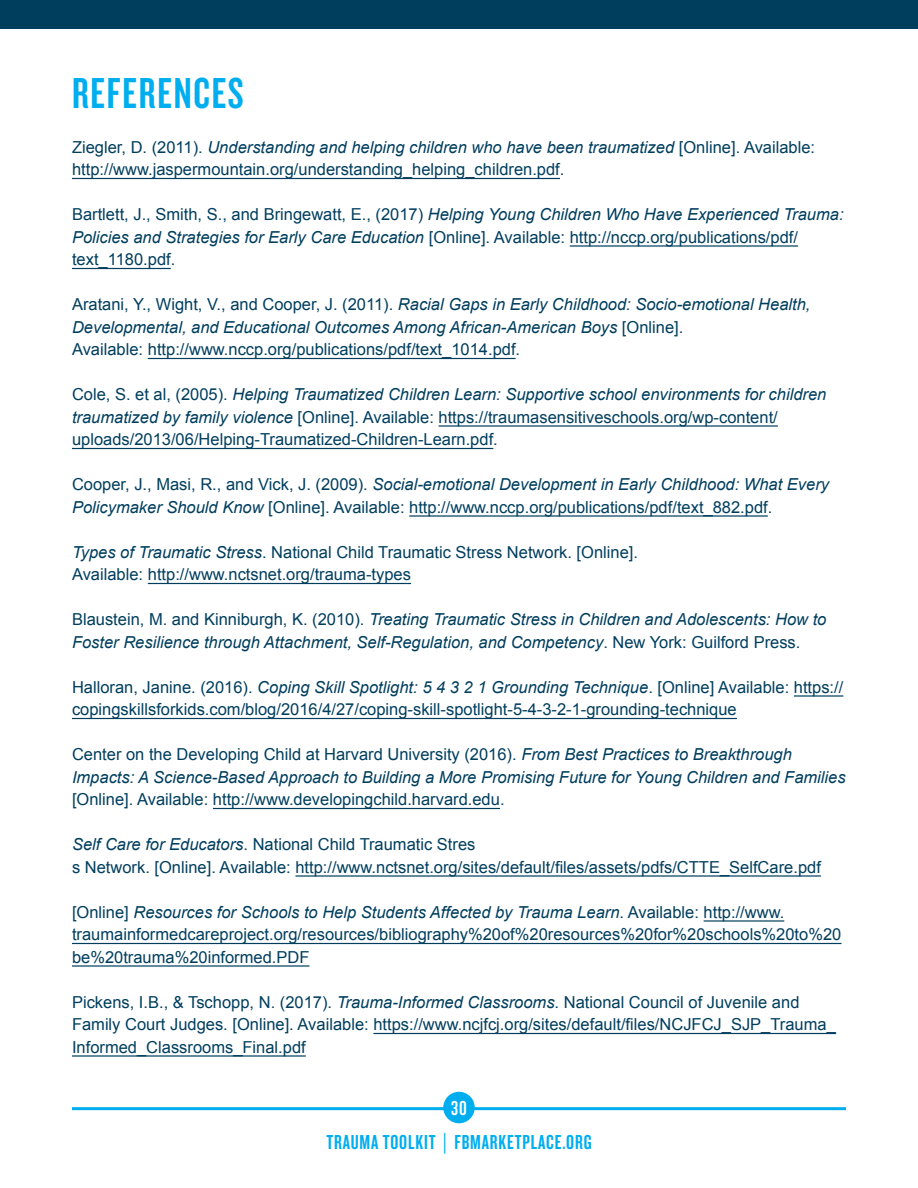
<style>
.page{position:relative;width:918px;height:1188px;background:#fff}
.page>*{position:absolute;margin:0;border:0;box-sizing:border-box;transform-origin:0 0}
.t1{font:45px "Knockout 48 Featherweight";letter-spacing:.04em;color:#00aeef}
.t2{font:21px "Knockout 48 Featherweight";letter-spacing:.04em;color:#00aeef}
.t3{font:21px "Knockout 48 Featherweight";color:#fff}
.t4{font:16.5px/22.5px "Arial";color:#003e5e}
.t5{font:italic 16.5px/22.5px "Arial";color:#003e5e}
.s1{font-style:italic}
.s2{font-style:normal}
.s3{font-size:26.25px}
</style>
<div class="page">
<hr style="left:72px;top:1107px;width:774px;height:3px;background:#00aeef">
<div style="left:443px;top:1092px;width:32px;height:31px;background:#00aeef;border-radius:50%"></div>
<div style="left:0;top:0;width:918px;height:29px;background:#003e5e"></div>
<hr style="left:72px;top:178px;width:488px;height:1px;background:#003e5e">
<hr style="left:570px;top:245px;width:228px;height:2px;background:#003e5e">
<hr style="left:72px;top:268px;width:99px;height:1px;background:#003e5e">
<hr style="left:148px;top:358px;width:368px;height:1px;background:#003e5e">
<hr style="left:439px;top:425px;width:339px;height:2px;background:#003e5e">
<hr style="left:72px;top:448px;width:421px;height:1px;background:#003e5e">
<hr style="left:409px;top:515px;width:359px;height:2px;background:#003e5e">
<hr style="left:148px;top:583px;width:263px;height:1px;background:#003e5e">
<hr style="left:794px;top:695px;width:49px;height:2px;background:#003e5e">
<hr style="left:72px;top:718px;width:665px;height:1px;background:#003e5e">
<hr style="left:213px;top:808px;width:287px;height:1px;background:#003e5e">
<hr style="left:295px;top:875px;width:526px;height:2px;background:#003e5e">
<hr style="left:704px;top:920px;width:80px;height:2px;background:#003e5e">
<hr style="left:72px;top:943px;width:770px;height:1px;background:#003e5e">
<hr style="left:72px;top:965px;width:238px;height:2px;background:#003e5e">
<hr style="left:373px;top:1033px;width:463px;height:1px;background:#003e5e">
<hr style="left:72px;top:1055px;width:234px;height:2px;background:#003e5e">
<p class="t1" style="left:72px;top:66px;width:173px">REFERENCES</p>
<p class="t4" style="left:72px;top:136px;width:745px">Ziegler, D. (2011). <span class="s1">Understanding and helping children who have been traumatized</span> [Online]. Available: http://www.jaspermountain.org/understanding_helping_children.pdf.</p>
<p class="t4" style="left:72px;top:204px;width:773px">Bartlett, J., Smith, S., and Bringewatt, E., (2017) <span class="s1">Helping Young Children Who Have Experienced Trauma:<br>Policies and Strategies for Early Care Education</span> [Online]. Available: http://nccp.org/publications/pdf/ text_1180.pdf.</p>
<p class="t5" style="left:72px;top:294px;width:740px"><span class="s2">Aratani, Y., Wight, V., and Cooper, J. (2011).</span> Racial Gaps in Early Childhood: Socio-emotional Health,<br>Developmental, and Educational Outcomes Among African-American Boys <span class="s2">[Online].</span></p>
<p class="t4" style="left:72px;top:339px;width:450px">Available: http://www.nccp.org/publications/pdf/text_1014.pdf.</p>
<p class="t4" style="left:72px;top:384px;width:756px">Cole, S. et al, (2005). <span class="s1">Helping Traumatized Children Learn: Supportive school environments for children traumatized by family violence</span> [Online]. Available: https://traumasensitiveschools.org/wp-content/ uploads/2013/06/Helping-Traumatized-Children-Learn.pdf.</p>
<p class="t4" style="left:72px;top:474px;width:759px">Cooper, J., Masi, R., and Vick, J. (2009). <span class="s1">Social-emotional Development in Early Childhood: What Every<br>Policymaker Should Know</span> [Online]. Available: http://www.nccp.org/publications/pdf/text_882.pdf.</p>
<p class="t4" style="left:72px;top:541px;width:568px"><span class="s1">Types of Traumatic Stress</span>. National Child Traumatic Stress Network. [Online].</p>
<p class="t4" style="left:72px;top:564px;width:341px">Available: http://www.nctsnet.org/trauma-types</p>
<p class="t5" style="left:72px;top:609px;width:756px"><span class="s2">Blaustein, M. and Kinniburgh, K. (2010).</span> Treating Traumatic Stress in Children and Adolescents: How to<br>Foster Resilience through Attachment, Self-Regulation, and Competency<span class="s2">. New York: Guilford Press.</span></p>
<p class="t4" style="left:72px;top:676px;width:773px">Halloran, Janine. (2016). <span class="s1">Coping Skill Spotlight: 5 4 3 2 1 Grounding Technique</span>. [Online] Available: https:// copingskillsforkids.com/blog/2016/4/27/coping-skill-spotlight-5-4-3-2-1-grounding-technique</p>
<p class="t5" style="left:72px;top:744px;width:775px"><span class="s2">Center on the Developing Child at Harvard University (2016).</span> From Best Practices to Breakthrough<br>Impacts: A Science-Based Approach to Building a More Promising Future for Young Children and Families <span class="s2">[Online]. Available: http://www.developingchild.harvard.edu.</span></p>
<p class="t4" style="left:72px;top:834px;width:405px"><span class="s1">Self Care for Educators</span>. National Child Traumatic Stres</p>
<p class="t4" style="left:72px;top:856px;width:750px">s Network. [Online]. Available: http://www.nctsnet.org/sites/default/files/assets/pdfs/CTTE_SelfCare.pdf</p>
<p class="t4" style="left:72px;top:901px;width:771px">[Online] <span class="s1">Resources for Schools to Help Students Affected by Trauma Learn</span>. Available: http://www. traumainformedcareproject.org/resources/bibliography%20of%20resources%20for%20schools%20to%20 be%20trauma%20informed.PDF</p>
<p class="t4" style="left:72px;top:991px;width:765px">Pickens, I.B., &amp; Tschopp, N. (2017). <span class="s1">Trauma-Informed Classrooms</span>. National Council of Juvenile and<br>Family Court Judges. [Online]. Available: https://www.ncjfcj.org/sites/default/files/NCJFCJ_SJP_Trauma_<br>Informed_Classrooms_Final.pdf</p>
<p class="t3" style="left:451px;top:1095px;width:17px">30</p>
<p class="t2" style="left:326px;top:1130px;width:267px">TRAUMA TOOLKIT <span class="s3">|</span> FBMARKETPLACE.ORG</p>
</div>
